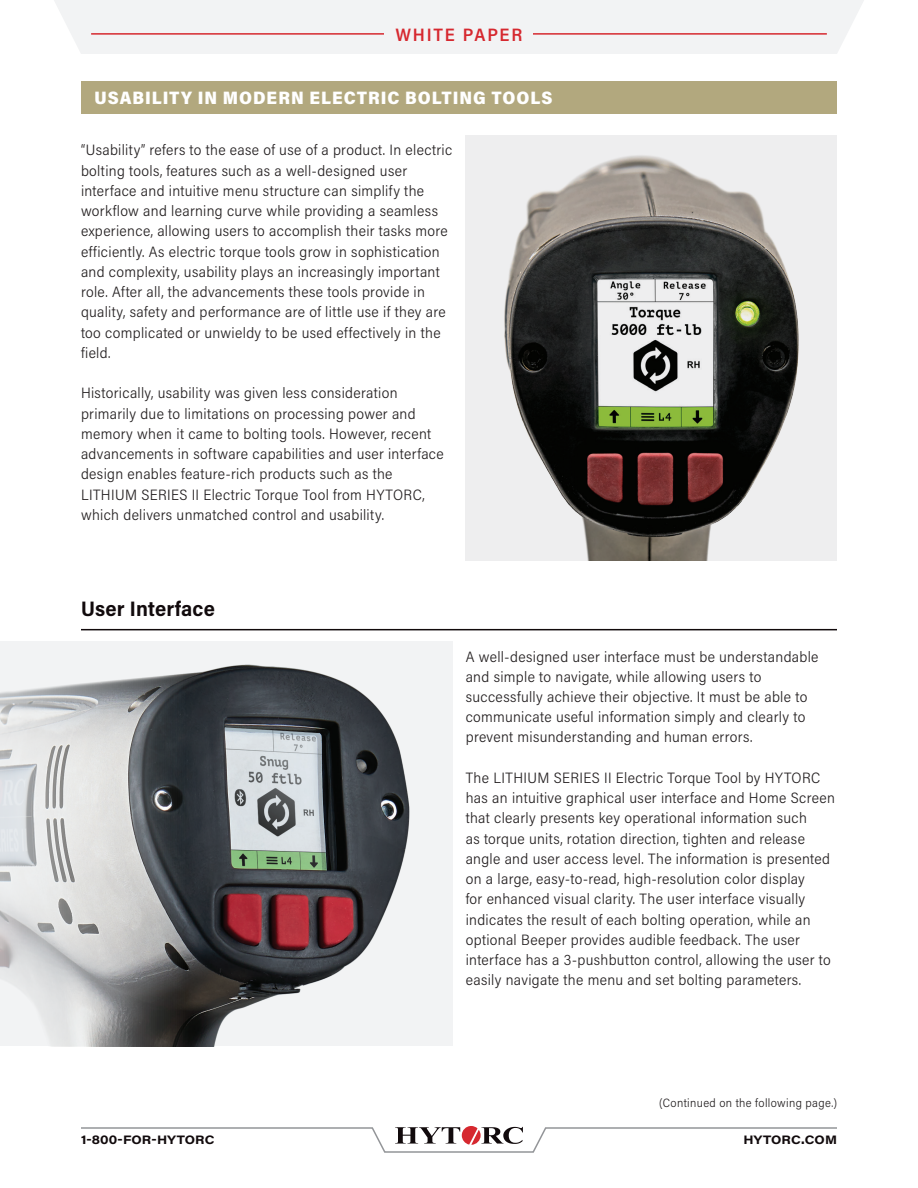
<style>
.page{position:relative;width:918px;height:1188px;background:#fff}
.page>*{position:absolute;margin:0;border:0;box-sizing:border-box;transform-origin:0 0}
.t1{font:700 21px "Acumin Pro Semi Cond";letter-spacing:.005em;color:#110a0c}
.t2{font:900 18px "Acumin Pro Semi Cond";letter-spacing:.055em;color:#fff}
.t3{font:600 18px "Acumin Pro Semi Cond";letter-spacing:.1em;color:#d6282f}
.t4{font:300 15px/20.2px "Acumin Pro Semi Cond";letter-spacing:.02em;color:#231f20}
.t5{font:300 12px "Acumin Pro Semi Cond";letter-spacing:.03em;color:#231f20}
.t6{font:700 12px "Acumin Pro Wide";letter-spacing:.005em;color:#110a0c}
</style>
<div class="page">
<div style="left:466px;top:135px;width:371px;height:425px;background:#eeeeef"></div>
<img style="left:504px;top:155px;width:295px;height:405px">
<div style="left:81px;top:81px;width:756px;height:32px;background:#b2a87e"></div>
<hr style="left:81px;top:629px;width:756px;height:1px;background:#110a0c">
<div style="left:0;top:641px;width:452px;height:405px;background:#f2f3f4"></div>
<img style="left:0;top:664px;width:410px;height:382px">
<svg style="left:81px;top:1126px;width:756px;height:27px"></svg>
<div style="left:54px;top:0;width:810px;height:54px;background:#f2f3f4"></div>
<hr style="left:91px;top:33px;width:736px;height:2px;background:#d6282f">
<div style="left:385px;top:27px;width:148px;height:13px;background:#f2f3f4"></div>
<p class="t3" style="left:395px;top:22px;width:129px">WHITE PAPER</p>
<p class="t2" style="left:94px;top:85px;width:460px">USABILITY IN MODERN ELECTRIC BOLTING TOOLS</p>
<p class="t4" style="left:81px;top:139px;width:373px">“Usability” refers to the ease of use of a product. In electric bolting tools, features such as a well-designed user interface and intuitive menu structure can simplify the workflow and learning curve while providing a seamless experience, allowing users to accomplish their tasks more efficiently. As electric torque tools grow in sophistication and complexity, usability plays an increasingly important role. After all, the advancements these tools provide in quality, safety and performance are of little use if they are too complicated or unwieldy to be used effectively in the field.</p>
<p class="t4" style="left:81px;top:382px;width:364px">Historically, usability was given less consideration primarily due to limitations on processing power and memory when it came to bolting tools. However, recent advancements in software capabilities and user interface design enables feature-rich products such as the LITHIUM SERIES II Electric Torque Tool from HYTORC, which delivers unmatched control and usability.</p>
<h1 class="t1" style="left:81px;top:594px;width:135px">User Interface</h1>
<p class="t4" style="left:466px;top:646px;width:354px">A well-designed user interface must be understandable and simple to navigate, while allowing users to successfully achieve their objective. It must be able to communicate useful information simply and clearly to prevent misunderstanding and human errors.</p>
<p class="t4" style="left:466px;top:767px;width:371px">The LITHIUM SERIES II Electric Torque Tool by HYTORC has an intuitive graphical user interface and Home Screen that clearly presents key operational information such<br>as torque units, rotation direction, tighten and release angle and user access level. The information is presented on a large, easy-to-read, high-resolution color display<br>for enhanced visual clarity. The user interface visually indicates the result of each bolting operation, while an optional Beeper provides audible feedback. The user interface has a 3-pushbutton control, allowing the user to easily navigate the menu and set bolting parameters.</p>
<p class="t5" style="left:659px;top:1095px;width:179px">(Continued on the following page.)</p>
<p class="t6" style="left:81px;top:1131px;width:135px">1-800-FOR-HYTORC</p>
<p class="t6" style="left:743px;top:1131px;width:95px">HYTORC.COM</p>
</div>
